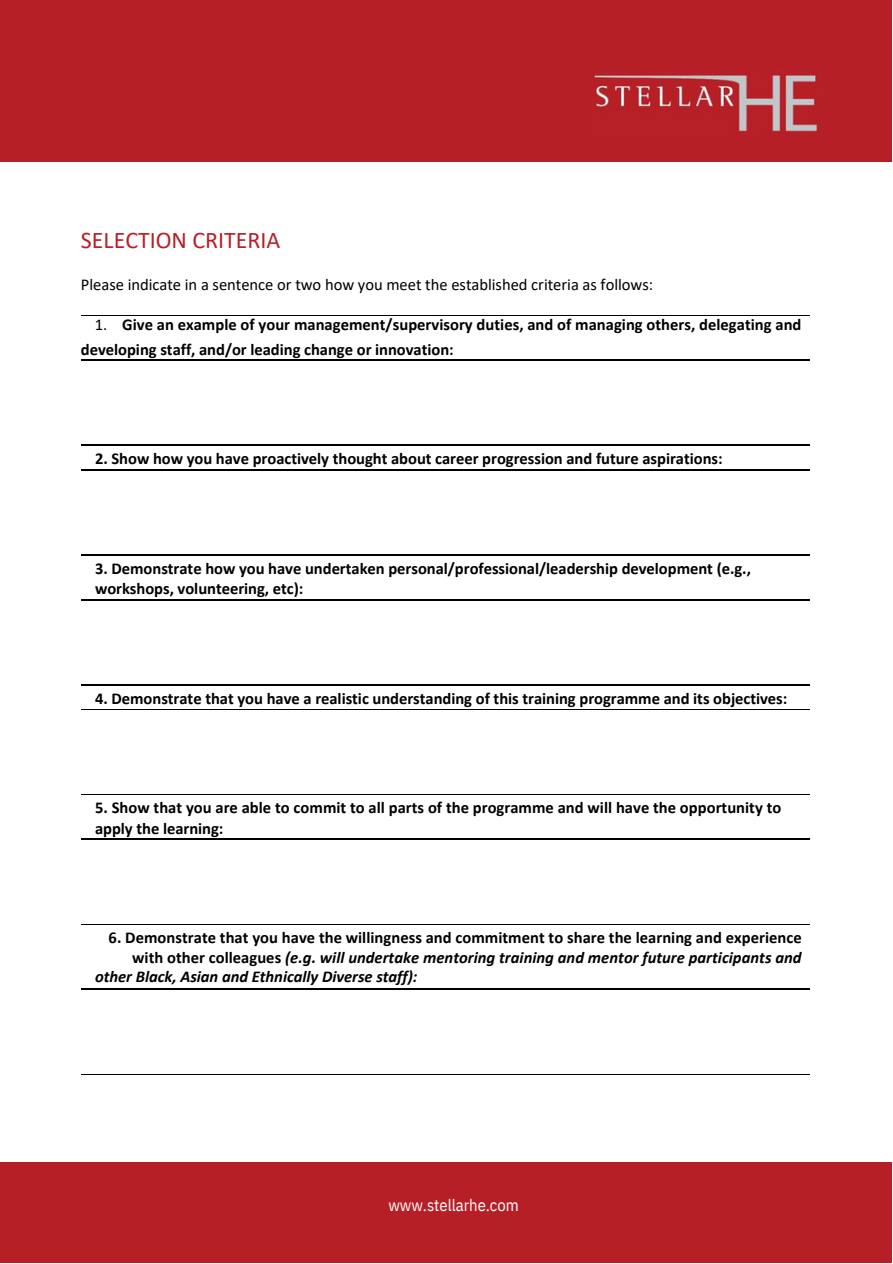
<style>
.page{position:relative;width:893px;height:1264px;background:#fff}
.page>*{position:absolute;margin:0;border:0;box-sizing:border-box;transform-origin:0 0}
.t1{font:23.85px "Calibri";color:#b71f27}
.t2{font:700 16.5px/19px "Calibri";color:#000;text-align:right}
.t3{font:16.5px "Calibri";color:#000}
.t4{font:italic 700 16.5px "Calibri";color:#000}
.t5{font:16.5px "IBM Plex Sans Cond";color:#fff}
.s1{font-style:italic}
</style>
<div class="page">
<div style="left:0;top:0;width:891px;height:162px;background:#b71f27"></div>
<img style="left:594px;top:74px;width:225px;height:59px">
<div style="left:0;top:1161px;width:891px;height:101px;background:#b71f27"></div>
<hr style="left:73px;top:315px;width:745px;height:1px;background:#000">
<hr style="left:73px;top:359px;width:745px;height:1px;background:#000">
<hr style="left:73px;top:360px;width:745px;height:1px;background:#000">
<hr style="left:73px;top:444px;width:745px;height:1px;background:#000">
<hr style="left:73px;top:445px;width:745px;height:1px;background:#000">
<hr style="left:73px;top:469px;width:745px;height:1px;background:#000">
<hr style="left:73px;top:470px;width:745px;height:1px;background:#000">
<hr style="left:73px;top:554px;width:745px;height:1px;background:#000">
<hr style="left:73px;top:555px;width:745px;height:1px;background:#000">
<hr style="left:73px;top:599px;width:745px;height:1px;background:#000">
<hr style="left:73px;top:684px;width:745px;height:1px;background:#000">
<hr style="left:73px;top:685px;width:745px;height:1px;background:#000">
<hr style="left:73px;top:708px;width:745px;height:1px;background:#000">
<hr style="left:73px;top:709px;width:745px;height:1px;background:#000">
<hr style="left:73px;top:793px;width:745px;height:1px;background:#000">
<hr style="left:73px;top:794px;width:745px;height:1px;background:#000">
<hr style="left:73px;top:838px;width:745px;height:1px;background:#000">
<hr style="left:73px;top:839px;width:745px;height:1px;background:#000">
<hr style="left:73px;top:923px;width:745px;height:1px;background:#000">
<hr style="left:73px;top:924px;width:745px;height:1px;background:#000">
<hr style="left:73px;top:988px;width:745px;height:1px;background:#000">
<hr style="left:73px;top:989px;width:745px;height:1px;background:#000">
<hr style="left:73px;top:1073px;width:745px;height:1px;background:#000">
<p class="t1" style="left:81px;top:230px;width:201px">SELECTION CRITERIA</p>
<p class="t3" style="left:81px;top:277px;width:573px">Please indicate in a sentence or two how you meet the established criteria as follows:</p>
<p class="t3" style="left:95px;top:318px;width:14px">1.</p>
<p class="t2" style="left:81px;top:341px;width:374px">developing staff, and/or leading change or innovation:</p>
<p class="t2" style="left:122px;top:317px;width:680px">Give an example of your management/supervisory duties, and of managing others, delegating and</p>
<p class="t2" style="left:95px;top:450px;width:629px">2. Show how you have proactively thought about career progression and future aspirations:</p>
<p class="t2" style="left:95px;top:560px;width:657px">3. Demonstrate how you have undertaken personal/professional/leadership development (e.g.,</p>
<p class="t2" style="left:95px;top:580px;width:210px">workshops, volunteering, etc):</p>
<p class="t2" style="left:95px;top:690px;width:693px">4. Demonstrate that you have a realistic understanding of this training programme and its objectives:</p>
<p class="t2" style="left:95px;top:799px;width:687px">5. Show that you are able to commit to all parts of the programme and will have the opportunity to</p>
<p class="t2" style="left:95px;top:820px;width:130px">apply the learning:</p>
<p class="t2" style="left:109px;top:929px;width:694px">6. Demonstrate that you have the willingness and commitment to share the learning and experience with other colleagues <span class="s1">(e.g. will undertake mentoring training and mentor future participants and</span></p>
<p class="t4" style="left:95px;top:969px;width:324px">other Black, Asian and Ethnically Diverse staff):</p>
<p class="t5" style="left:388px;top:1194px;width:132px">www.stellarhe.com</p>
</div>
